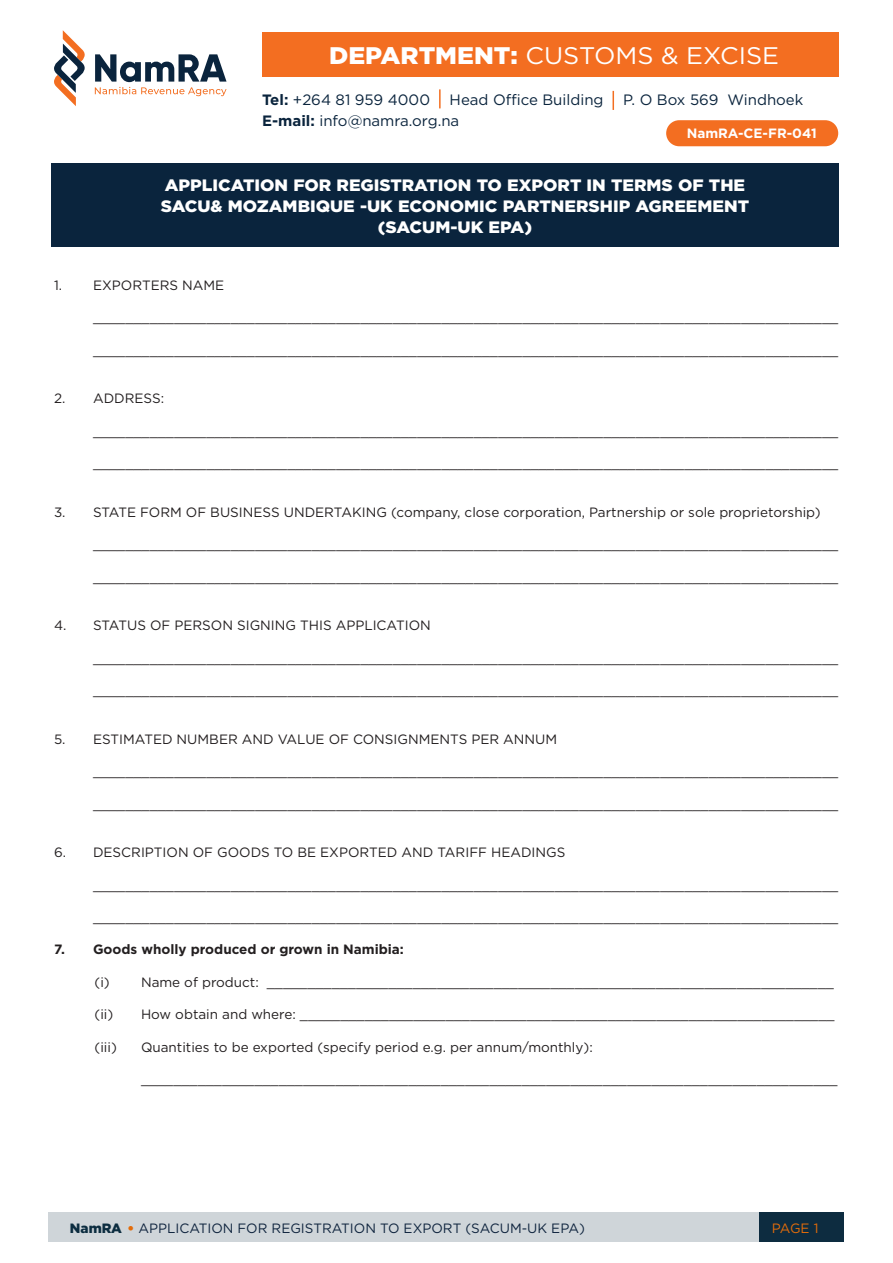
<style>
.page{position:relative;width:893px;height:1263px;background:#fff}
.page>*{position:absolute;margin:0;border:0;box-sizing:border-box;transform-origin:0 0}
.t1{font:24px "Gotham";color:#fff;scale:1.05 1}
.Table_Paragraph{font:900 16.5px/21px "Gotham";color:#fff;text-align:center;scale:1.05 1}
.t2{font:15px "Gotham";color:#0a243d}
.t3{font:13.5px "Gotham";color:#231f20}
.t4{font:13.5px "Gotham";color:#0f243e}
.t5{font:700 13.5px "Gotham";color:#231f20}
.t6{font:700 13.5px "Gotham";color:#fff}
.t7{font:13.5px "Gotham";color:#e36c0a}
.s1{font-weight:900}
.s2{font-weight:700}
.s3{font-weight:900;color:#0c2d40}
.s4{font-weight:900;color:#e36c0a}
</style>
<div class="page">
<div style="left:49px;top:1212px;width:783px;height:30px;background:#cfd5d9"></div>
<div style="left:262px;top:32px;width:577px;height:45px;background:#f36e21"></div>
<svg style="left:95px;top:54px;width:132px;height:42px"></svg>
<svg style="left:54px;top:30px;width:31px;height:76px"></svg>
<svg style="left:439px;top:89px;width:2px;height:19px"></svg>
<svg style="left:612px;top:91px;width:2px;height:19px"></svg>
<div style="left:666px;top:120px;width:172px;height:26px;background:#f36e21;border-radius:13px"></div>
<div style="left:759px;top:1212px;width:84px;height:30px;background:#0d2c40"></div>
<div style="left:52px;top:163px;width:787px;height:84px;background:#0a243d"></div>
<h1 class="t1" style="left:329px;top:40px;width:430px"><span class="s1">DEPARTMENT:</span> CUSTOMS &amp; EXCISE</h1>
<p class="t2" style="left:262px;top:91px;width:169px"><span class="s2">Tel:</span> +264 81 959 4000</p>
<p class="t2" style="left:450px;top:91px;width:155px">Head Office Building</p>
<p class="t2" style="left:623px;top:91px;width:182px">P. O Box 569 Windhoek</p>
<p class="t2" style="left:262px;top:112px;width:199px"><span class="s2">E-mail:</span> info@namra.org.na</p>
<p class="t6" style="left:687px;top:124px;width:132px">NamRA-CE-FR-041</p>
<p class="Table_Paragraph" style="left:161px;top:174px;width:562px">APPLICATION FOR REGISTRATION TO EXPORT IN TERMS OF THE<br>SACU&amp; MOZAMBIQUE -UK ECONOMIC PARTNERSHIP AGREEMENT (SACUM-UK EPA)</p>
<p class="t3" style="left:54px;top:277px;width:172px">1. EXPORTERS NAME</p>
<p class="t3" style="left:93px;top:309px;width:747px">____________________________________________________________________________________________</p>
<p class="t3" style="left:93px;top:341px;width:747px">____________________________________________________________________________________________</p>
<p class="t3" style="left:54px;top:390px;width:112px">2. ADDRESS:</p>
<p class="t3" style="left:93px;top:422px;width:747px">____________________________________________________________________________________________</p>
<p class="t3" style="left:93px;top:455px;width:747px">____________________________________________________________________________________________</p>
<p class="t3" style="left:54px;top:503px;width:768px">3. STATE FORM OF BUSINESS UNDERTAKING (company, close corporation, Partnership or sole proprietorship)</p>
<p class="t3" style="left:93px;top:536px;width:747px">____________________________________________________________________________________________</p>
<p class="t3" style="left:93px;top:568px;width:747px">____________________________________________________________________________________________</p>
<p class="t3" style="left:54px;top:617px;width:378px">4. STATUS OF PERSON SIGNING THIS APPLICATION</p>
<p class="t3" style="left:93px;top:649px;width:747px">____________________________________________________________________________________________</p>
<p class="t3" style="left:93px;top:682px;width:747px">____________________________________________________________________________________________</p>
<p class="t3" style="left:54px;top:730px;width:505px">5. ESTIMATED NUMBER AND VALUE OF CONSIGNMENTS PER ANNUM</p>
<p class="t3" style="left:93px;top:763px;width:747px">____________________________________________________________________________________________</p>
<p class="t3" style="left:93px;top:795px;width:747px">____________________________________________________________________________________________</p>
<p class="t3" style="left:54px;top:844px;width:513px">6. DESCRIPTION OF GOODS TO BE EXPORTED AND TARIFF HEADINGS</p>
<p class="t3" style="left:93px;top:876px;width:747px">____________________________________________________________________________________________</p>
<p class="t3" style="left:93px;top:908px;width:747px">____________________________________________________________________________________________</p>
<p class="t5" style="left:54px;top:940px;width:351px">7. Goods wholly produced or grown in Namibia:</p>
<p class="t3" style="left:94px;top:973px;width:741px">(i) Name of product: ______________________________________________________________________</p>
<p class="t3" style="left:94px;top:1006px;width:742px">(ii) How obtain and where: __________________________________________________________________</p>
<p class="t3" style="left:94px;top:1038px;width:24px">(iii)</p>
<p class="t3" style="left:141px;top:1038px;width:453px">Quantities to be exported (specify period e.g. per annum/monthly):</p>
<p class="t3" style="left:141px;top:1070px;width:698px">______________________________________________________________________________________</p>
<p class="t4" style="left:70px;top:1220px;width:516px"><span class="s3">NamRA</span> <span class="s4">•</span> APPLICATION FOR REGISTRATION TO EXPORT (SACUM-UK EPA)</p>
<p class="t7" style="left:772px;top:1220px;width:48px">PAGE 1</p>
</div>
